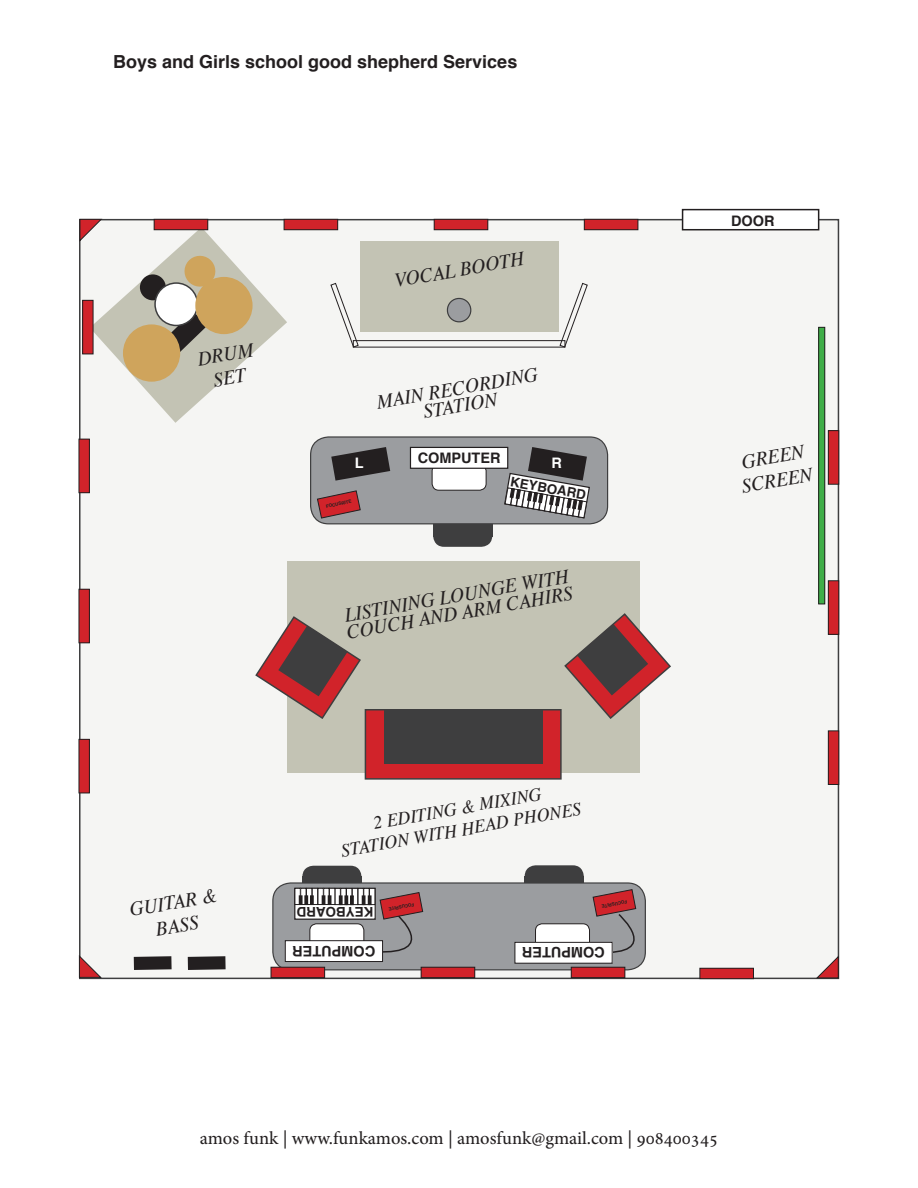
<style>
.page{position:relative;width:918px;height:1188px;background:#fff}
.page>*{position:absolute;margin:0;border:0;box-sizing:border-box;transform-origin:0 0}
.t1{font:italic 19.65px/17.5px "Times";color:#231f20;text-align:center}
.t2{font:18px "Adobe Hebrew";color:#231f20}
.t3{font:700 18px "Helvetica";color:#231f20}
.t4{font:italic 18px "Times";color:#231f20}
.t5{font:700 14.4px "Helvetica";color:#231f20}
.t6{font:700 14.4px "Helvetica";color:#fff}
.t7{font:700 13.35px "Helvetica";color:#231f20}
.t8{font:700 4.5px "Helvetica";color:#231f20}
</style>
<div class="page">
<div style="left:79px;top:219px;width:760px;height:760px;background:#f5f5f3;border:2px solid #3e3e3f"></div>
<svg style="left:525px;top:865px;width:59px;height:11px"></svg>
<div style="left:525px;top:876px;width:59px;height:33px;background:#3e3e3f"></div>
<svg style="left:302px;top:866px;width:59px;height:10px"></svg>
<div style="left:302px;top:876px;width:59px;height:33px;background:#3e3e3f"></div>
<div style="left:273px;top:883px;width:372px;height:87px;background:#9b9da0;border-radius:18px"></div>
<div style="left:272px;top:882px;width:374px;height:88px;border:1px solid #3e3e3f;border-radius:18px"></div>
<div style="left:295px;top:888px;width:80px;height:31px;background:#fff"></div>
<div style="left:294px;top:888px;width:82px;height:32px;border:1px solid #231f20"></div>
<div style="left:364px;top:888px;width:5px;height:17px;border:1px solid #231f20"></div>
<div style="left:358px;top:888px;width:6px;height:17px;border:1px solid #231f20"></div>
<div style="left:352px;top:888px;width:6px;height:17px;border:1px solid #231f20"></div>
<div style="left:346px;top:888px;width:6px;height:17px;border:1px solid #231f20"></div>
<div style="left:341px;top:888px;width:5px;height:17px;border:1px solid #231f20"></div>
<div style="left:369px;top:888px;width:6px;height:17px;border:1px solid #231f20"></div>
<div style="left:335px;top:888px;width:6px;height:17px;border:1px solid #231f20"></div>
<svg style="left:339px;top:896px;width:15px;height:9px"></svg>
<div style="left:324px;top:888px;width:5px;height:17px;border:1px solid #231f20"></div>
<div style="left:318px;top:888px;width:6px;height:17px;border:1px solid #231f20"></div>
<div style="left:312px;top:888px;width:6px;height:17px;border:1px solid #231f20"></div>
<div style="left:306px;top:888px;width:6px;height:17px;border:1px solid #231f20"></div>
<div style="left:300px;top:888px;width:6px;height:17px;border:1px solid #231f20"></div>
<div style="left:329px;top:888px;width:6px;height:17px;border:1px solid #231f20"></div>
<div style="left:295px;top:888px;width:6px;height:17px;border:1px solid #231f20"></div>
<svg style="left:322px;top:896px;width:9px;height:9px"></svg>
<svg style="left:299px;top:896px;width:14px;height:9px"></svg>
<div style="left:536px;top:924px;width:54px;height:26px;background:#fff;border-radius:7px"></div>
<div style="left:535px;top:924px;width:55px;height:26px;border:1px solid #231f20;border-radius:7px"></div>
<div style="left:310px;top:924px;width:54px;height:26px;background:#fff;border-radius:7px"></div>
<div style="left:310px;top:924px;width:54px;height:26px;border:1px solid #231f20;border-radius:7px"></div>
<svg style="left:362px;top:892px;width:62px;height:61px"></svg>
<div style="left:285px;top:941px;width:98px;height:21px;background:#fff"></div>
<div style="left:285px;top:941px;width:98px;height:21px;border:1px solid #231f20"></div>
<svg style="left:593px;top:889px;width:53px;height:67px"></svg>
<div style="left:515px;top:942px;width:97px;height:21px;background:#fff"></div>
<div style="left:515px;top:942px;width:97px;height:21px;border:1px solid #231f20"></div>
<div style="left:361px;top:241px;width:198px;height:91px;background:#c3c3b4"></div>
<div style="left:287px;top:561px;width:352px;height:212px;background:#c3c3b4"></div>
<div style="left:683px;top:210px;width:136px;height:20px;background:#fff"></div>
<div style="left:682px;top:209px;width:137px;height:21px;border:2px solid #231f20"></div>
<div style="left:353px;top:340px;width:212px;height:7px;border:1px solid #231f20"></div>
<svg style="left:559px;top:282px;width:29px;height:66px"></svg>
<svg style="left:330px;top:282px;width:29px;height:66px"></svg>
<svg style="left:446px;top:297px;width:26px;height:26px"></svg>
<div style="left:434px;top:219px;width:54px;height:11px;background:#d1232a"></div>
<div style="left:434px;top:219px;width:54px;height:11px;border:1px solid #231f20"></div>
<div style="left:284px;top:219px;width:54px;height:11px;background:#d1232a"></div>
<div style="left:284px;top:219px;width:54px;height:11px;border:1px solid #231f20"></div>
<div style="left:584px;top:219px;width:54px;height:11px;background:#d1232a"></div>
<div style="left:584px;top:219px;width:54px;height:11px;border:1px solid #231f20"></div>
<div style="left:421px;top:967px;width:54px;height:11px;background:#d1232a"></div>
<div style="left:421px;top:967px;width:54px;height:11px;border:1px solid #231f20"></div>
<div style="left:271px;top:967px;width:54px;height:11px;background:#d1232a"></div>
<div style="left:271px;top:967px;width:54px;height:11px;border:1px solid #231f20"></div>
<div style="left:571px;top:967px;width:54px;height:11px;background:#d1232a"></div>
<div style="left:571px;top:967px;width:54px;height:11px;border:1px solid #231f20"></div>
<div style="left:79px;top:589px;width:10px;height:54px;background:#d1232a"></div>
<div style="left:79px;top:589px;width:11px;height:54px;border:1px solid #231f20"></div>
<div style="left:79px;top:739px;width:10px;height:54px;background:#d1232a"></div>
<div style="left:79px;top:739px;width:11px;height:54px;border:1px solid #231f20"></div>
<div style="left:79px;top:439px;width:10px;height:54px;background:#d1232a"></div>
<div style="left:79px;top:439px;width:11px;height:54px;border:1px solid #231f20"></div>
<div style="left:828px;top:581px;width:11px;height:53px;background:#d1232a"></div>
<div style="left:828px;top:581px;width:11px;height:54px;border:1px solid #231f20"></div>
<div style="left:828px;top:731px;width:11px;height:53px;background:#d1232a"></div>
<div style="left:828px;top:731px;width:11px;height:54px;border:1px solid #231f20"></div>
<div style="left:828px;top:431px;width:11px;height:53px;background:#d1232a"></div>
<div style="left:828px;top:430px;width:11px;height:54px;border:1px solid #231f20"></div>
<svg style="left:816px;top:956px;width:23px;height:22px"></svg>
<svg style="left:79px;top:955px;width:23px;height:23px"></svg>
<div style="left:365px;top:709px;width:197px;height:71px;background:#d1232a;border:2px solid #3e3e3f"></div>
<div style="left:384px;top:710px;width:159px;height:54px;background:#3e3e3f"></div>
<svg style="left:564px;top:612px;width:107px;height:108px"></svg>
<svg style="left:255px;top:616px;width:106px;height:103px"></svg>
<svg style="left:433px;top:536px;width:59px;height:11px"></svg>
<div style="left:433px;top:503px;width:59px;height:33px;background:#3e3e3f"></div>
<div style="left:311px;top:437px;width:297px;height:87px;background:#9b9da0;border-radius:18px"></div>
<div style="left:310px;top:436px;width:298px;height:88px;border:1px solid #3e3e3f;border-radius:18px"></div>
<svg style="left:331px;top:447px;width:59px;height:34px"></svg>
<svg style="left:504px;top:447px;width:86px;height:72px"></svg>
<div style="left:432px;top:464px;width:54px;height:26px;background:#fff;border-radius:7px"></div>
<div style="left:432px;top:464px;width:54px;height:26px;border:1px solid #231f20;border-radius:7px"></div>
<div style="left:410px;top:447px;width:98px;height:21px;background:#fff"></div>
<div style="left:410px;top:447px;width:98px;height:22px;border:1px solid #231f20"></div>
<svg style="left:317px;top:490px;width:44px;height:28px"></svg>
<div style="left:819px;top:327px;width:6px;height:277px;background:#40ae49"></div>
<div style="left:818px;top:327px;width:7px;height:277px;border:1px solid #231f20"></div>
<svg style="left:188px;top:956px;width:38px;height:14px"></svg>
<svg style="left:134px;top:956px;width:38px;height:14px"></svg>
<div style="left:700px;top:968px;width:53px;height:11px;background:#d1232a"></div>
<div style="left:700px;top:968px;width:54px;height:11px;border:1px solid #231f20"></div>
<svg style="left:80px;top:219px;width:207px;height:204px"></svg>
<p class="t3" style="left:113px;top:47px;width:406px">Boys and Girls school good shepherd Services</p>
<p class="t1" style="left:196px;top:350px;width:58px;rotate:-10deg">DRUM</p>
<p class="t1" style="left:393px;top:271px;width:133px;rotate:-10deg">VOCAL BOOTH</p>
<p class="t1" style="left:375px;top:393px;width:165px;rotate:-10deg">MAIN RECORDING<br>STATION</p>
<p class="t6" style="left:355px;top:452px;width:10px">L</p>
<p class="t5" style="left:418px;top:447px;width:84px">COMPUTER</p>
<p class="t6" style="left:552px;top:452px;width:12px">R</p>
<p class="t8" style="left:325px;top:503px;width:27px;rotate:-12deg">FOCUSRITE</p>
<p class="t7" style="left:512px;top:471px;width:78px;rotate:10deg">KEYBOARD</p>
<p class="t1" style="left:342px;top:606px;width:231px;text-align:left;rotate:-10deg">LISTINING LOUNGE WITH<br>COUCH AND ARM CAHIRS</p>
<p class="t1" style="left:128px;top:900px;width:90px;rotate:-10deg">GUITAR &amp;</p>
<p class="t1" style="left:154px;top:919px;width:45px;rotate:-10deg">BASS</p>
<p class="t4" style="left:371px;top:808px;width:172px;rotate:-10deg">2 EDITING &amp; MIXING</p>
<p class="t4" style="left:338px;top:835px;width:245px;rotate:-10deg">STATION WITH HEAD PHONES</p>
<p class="t7" style="left:373px;top:922px;width:78px;rotate:-180deg">KEYBOARD</p>
<p class="t8" style="left:415px;top:908px;width:27px;rotate:169deg">FOCUSRITE</p>
<p class="t8" style="left:628px;top:905px;width:27px;rotate:169deg">FOCUSRITE</p>
<p class="t5" style="left:375px;top:962px;width:84px;rotate:-180deg">COMPUTER</p>
<p class="t5" style="left:605px;top:964px;width:84px;rotate:-180deg">COMPUTER</p>
<p class="t5" style="left:731px;top:209px;width:45px">DOOR</p>
<p class="t1" style="left:740px;top:453px;width:65px;rotate:-10deg">GREEN</p>
<p class="t1" style="left:740px;top:476px;width:73px;rotate:-10deg">SCREEN</p>
<p class="t2" style="left:200px;top:1128px;width:520px">amos funk | www.funkamos.com | amosfunk@gmail.com | 908400345</p>
</div>
